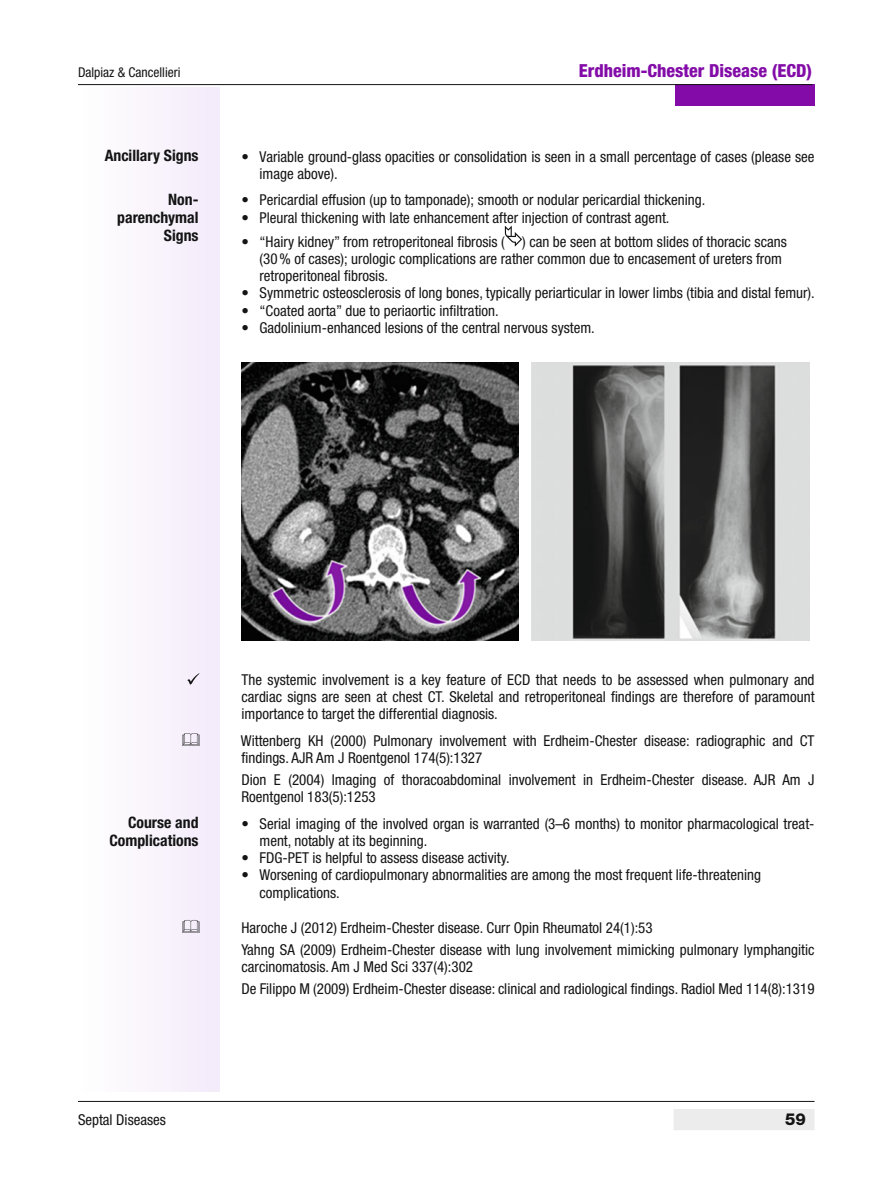
<style>
.page{position:relative;width:893px;height:1187px;background:#fff}
.page>*{position:absolute;margin:0;border:0;box-sizing:border-box;transform-origin:0 0}
.t1{font:800 condensed 18px "Bgyyyb Ctfxgn Rwcljr Ckvjjb Helvetica Neue";color:#830ca8}
.t2{font:800 16.5px "Jlpmnq Ckgxfy Grmvgh Fcdcfd Helvetica Neue";color:#131413}
.t3{font:700 condensed 15.75px/18px "Pvptvv Lfknmw Pkjhlq Xttxks Helvetica Neue";color:#131413;text-align:right}
.t4{font:condensed 15px/17.2px "Rksvdw Bmqvfw Bdlltl Mclhmw Helvetica Neue";color:#131413}
.t5{font:condensed 13.5px "Rksvdw Bmqvfw Bdlltl Mclhmw Helvetica Neue";color:#131413}
</style>
<div class="page">
<div style="left:675px;top:85px;width:139px;height:21px;background:#830ca8"></div>
<hr style="left:78px;top:1100px;width:736px;height:1px;background:#131413">
<div style="left:674px;top:1108px;width:140px;height:22px;background:#ececec"></div>
<div style="left:78px;top:88px;width:141px;height:1003px;background:#faf5fc"></div>
<hr style="left:78px;top:84px;width:734px;height:1px;background:#131413">
<svg style="left:505px;top:225px;width:17px;height:22px"></svg>
<img style="left:241px;top:363px;width:278px;height:277px">
<img style="left:532px;top:363px;width:277px;height:277px">
<svg style="left:187px;top:673px;width:12px;height:11px"></svg>
<svg style="left:182px;top:733px;width:18px;height:13px"></svg>
<svg style="left:182px;top:919px;width:18px;height:13px"></svg>
<p class="t5" style="left:78px;top:68px;width:104px">Dalpiaz &amp; Cancellieri</p>
<p class="t1" style="left:579px;top:65px;width:235px">Erdheim-Chester Disease (ECD)</p>
<p class="t3" style="left:105px;top:148px;width:95px">Ancillary Signs</p>
<p class="t3" style="left:117px;top:191px;width:83px">Non&shy;parenchymal<br>Signs</p>
<p class="t4" style="left:259px;top:149px;width:557px;text-indent:-18px">• Variable ground-glass opacities or consolidation is seen in a small percentage of cases (please see image above).</p>
<p class="t4" style="left:241px;top:193px;width:465px">• Pericardial effusion (up to tamponade); smooth or nodular pericardial thickening.</p>
<p class="t4" style="left:241px;top:210px;width:430px">• Pleural thickening with late enhancement after injection of contrast agent.</p>
<p class="t4" style="left:259px;top:234px;width:529px;text-indent:-18px">• “Hairy kidney” from retroperitoneal fibrosis ( ) can be seen at bottom slides of thoracic scans (30 % of cases); urologic complications are rather common due to encasement of ureters from retroperitoneal fibrosis.</p>
<p class="t4" style="left:241px;top:286px;width:575px">• Symmetric osteosclerosis of long bones, typically periarticular in lower limbs (tibia and distal femur).</p>
<p class="t4" style="left:241px;top:303px;width:259px">• “Coated aorta” due to periaortic infiltration.</p>
<p class="t4" style="left:241px;top:320px;width:355px">• Gadolinium-enhanced lesions of the central nervous system.</p>
<p class="t3" style="left:109px;top:814px;width:91px">Course and<br>Complications</p>
<p class="t4" style="left:241px;top:672px;width:575px;text-align:justify">The systemic involvement is a key feature of ECD that needs to be assessed when pulmonary and cardiac signs are seen at chest CT. Skeletal and retroperitoneal findings are therefore of paramount importance to target the differential diagnosis.</p>
<p class="t4" style="left:241px;top:733px;width:575px">Wittenberg KH (2000) Pulmonary involvement with Erdheim-Chester disease: radiographic and CT findings. AJR Am J Roentgenol 174(5):1327</p>
<p class="t4" style="left:241px;top:772px;width:575px">Dion E (2004) Imaging of thoracoabdominal involvement in Erdheim-Chester disease. AJR Am J<br>Roentgenol 183(5):1253</p>
<p class="t4" style="left:259px;top:815px;width:556px;text-indent:-18px">• Serial imaging of the involved organ is warranted (3–6 months) to monitor pharmacological treat&shy;ment, notably at its beginning.</p>
<p class="t4" style="left:241px;top:850px;width:270px">• FDG-PET is helpful to assess disease activity.</p>
<p class="t4" style="left:259px;top:867px;width:503px;text-indent:-18px">• Worsening of cardiopulmonary abnormalities are among the most frequent life-threatening complications.</p>
<p class="t4" style="left:241px;top:917px;width:575px;line-height:21.8px">Haroche J (2012) Erdheim-Chester disease. Curr Opin Rheumatol 24(1):53<br>Yahng SA (2009) Erdheim-Chester disease with lung involvement mimicking pulmonary lymphangitic</p>
<p class="t4" style="left:241px;top:956px;width:575px;line-height:21.8px">carcinomatosis. Am J Med Sci 337(4):302<br>De Filippo M (2009) Erdheim-Chester disease: clinical and radiological findings. Radiol Med 114(8):1319</p>
<p class="t4" style="left:78px;top:1112px;width:90px">Septal Diseases</p>
<p class="t2" style="left:785px;top:1113px;width:22px">59</p>
</div>
